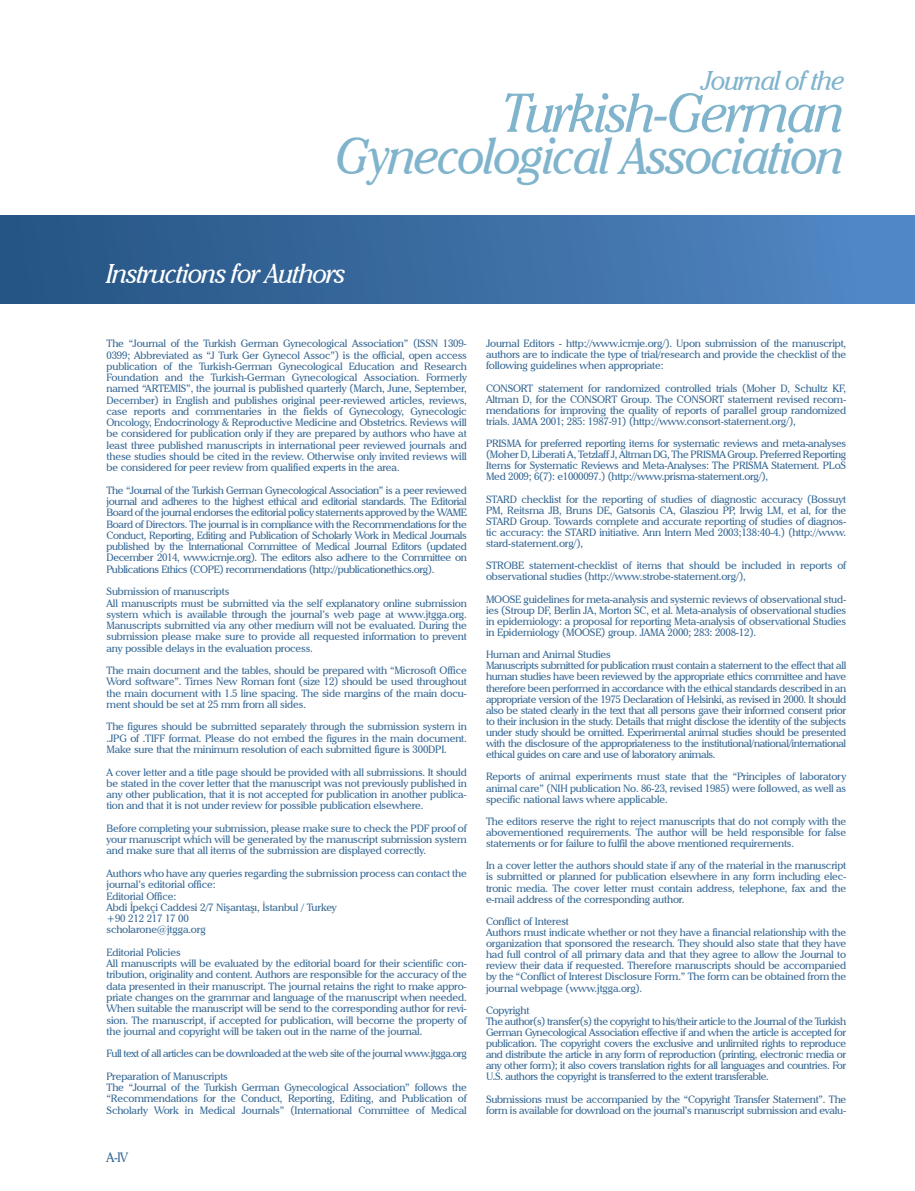
<style>
.page{position:relative;width:915px;height:1191px;background:#fff}
.page>*{position:absolute;margin:0;border:0;box-sizing:border-box;transform-origin:0 0}
.t1{font:italic 54px "Cheltenham IT Cby BT";letter-spacing:-.04em;color:#80b4cc;scale:.94 1}
.t2{font:italic 51px "Cheltenham IT Cby BT";letter-spacing:-.04em;color:#80b4cc;scale:.94 1}
.t3{font:italic 27px "Cheltenham IT Cby BT";letter-spacing:-.04em;color:#fff;scale:.94 1}
.t4{font:italic 27px "Cheltenham IT Cby BT";letter-spacing:-.04em;color:#80b4cc;scale:.94 1}
.t5{font:13.5px "Cheltenham IT Cby BT";color:#366894;scale:.94 1}
.t6{font:10.5px/11.2px "Cheltenham IT Cby BT";letter-spacing:-.02em;color:#366894;text-align:justify}
.t7{font:10.5px/11.1px "Cheltenham IT Cby BT";letter-spacing:-.04em;color:#366894}
.t8{font:10.5px/22.5px "Cheltenham IT Cby BT";letter-spacing:-.05em;color:#366894}
</style>
<div class="page">
<div style="left:0;top:215px;width:914px;height:88px;background:linear-gradient(to right,#255380,#5388c6)"></div>
<h3 class="t4" style="left:701px;top:64px;width:154px">Journal of the</h3>
<h1 class="t1" style="left:501px;top:80px;width:367px">Turkish-German</h1>
<h2 class="t2" style="left:336px;top:125px;width:542px">Gynecological Association</h2>
<h3 class="t3" style="left:106px;top:257px;width:256px">Instructions for Authors</h3>
<p class="t6" style="left:106px;top:338px;width:362px">The “Journal of the Turkish German Gynecological Association” (ISSN 1309- 0399; Abbreviated as “J Turk Ger Gynecol Assoc”) is the official, open access publication of the Turkish-German Gynecological Education and Research Foundation and the Turkish-German Gynecological Association. Formerly named “ARTEMIS”, the journal is published quarterly (March, June, September, December) in English and publishes original peer-reviewed articles, reviews, case reports and commentaries in the fields of Gynecology, Gynecologic Oncology, Endocrinology &amp; Reproductive Medicine and Obstetrics. Reviews will be considered for publication only if they are prepared by authors who have at least three published manuscripts in international peer reviewed journals and these studies should be cited in the review. Otherwise only invited reviews will be considered for peer review from qualified experts in the area.</p>
<p class="t6" style="left:106px;top:484px;width:361px">The “Journal of the Turkish German Gynecological Association” is a peer reviewed journal and adheres to the highest ethical and editorial standards. The Editorial Board of the journal endorses the editorial policy statements approved by the WAME Board of Directors. The journal is in compliance with the Recommendations for the Conduct, Reporting, Editing and Publication of Scholarly Work in Medical Journals published by the International Committee of Medical Journal Editors (updated December 2014, www.icmje.org). The editors also adhere to the Committee on Publications Ethics (COPE) recommendations (http://publicationethics.org).</p>
<p class="t6" style="left:106px;top:586px;width:362px;text-align:left">Submission of manuscripts<br>All manuscripts must be submitted via the self explanatory online submission system which is available through the journal’s web page at www.jtgga.org.<br>Manuscripts submitted via any other medium will not be evaluated. During the submission please make sure to provide all requested information to prevent any possible delays in the evaluation process.</p>
<p class="t6" style="left:106px;top:664px;width:361px">The main document and the tables, should be prepared with “Microsoft Office Word software”. Times New Roman font (size 12) should be used throughout the main document with 1.5 line spacing. The side margins of the main docu&shy;ment should be set at 25 mm from all sides.</p>
<p class="t6" style="left:106px;top:721px;width:361px">The figures should be submitted separately through the submission system in .JPG of .TIFF format. Please do not embed the figures in the main document.<br>Make sure that the minimum resolution of each submitted figure is 300DPI.</p>
<p class="t6" style="left:106px;top:766px;width:362px">A cover letter and a title page should be provided with all submissions. It should be stated in the cover letter that the manuscript was not previously published in any other publication, that it is not accepted for publication in another publica&shy;tion and that it is not under review for possible publication elsewhere.</p>
<p class="t6" style="left:106px;top:822px;width:361px">Before completing your submission, please make sure to check the PDF proof of your manuscript which will be generated by the manuscript submission system and make sure that all items of the submission are displayed correctly.</p>
<p class="t6" style="left:106px;top:867px;width:361px;text-align:left">Authors who have any queries regarding the submission process can contact the journal’s editorial office:<br>Editorial Office:<br>Abdi İpekçi Caddesi 2/7 Nişantaşı, İstanbul / Turkey<br>+90 212 217 17 00<br>scholarone@jtgga.org</p>
<p class="t6" style="left:106px;top:946px;width:362px;text-align:left">Editorial Policies<br>All manuscripts will be evaluated by the editorial board for their scientific con&shy;tribution, originality and content. Authors are responsible for the accuracy of the data presented in their manuscript. The journal retains the right to make appro&shy;priate changes on the grammar and language of the manuscript when needed.<br>When suitable the manuscript will be send to the corresponding author for revi&shy;sion. The manuscript, if accepted for publication, will become the property of the journal and copyright will be taken out in the name of the journal.</p>
<p class="t8" style="left:106px;top:1042px;width:361px">Full text of all articles can be downloaded at the web site of the journal www.jtgga.org<br>Preparation of Manuscripts</p>
<p class="t6" style="left:106px;top:1081px;width:361px">The “Journal of the Turkish German Gynecological Association” follows the “Recommendations for the Conduct, Reporting, Editing, and Publication of Scholarly Work in Medical Journals” (International Committee of Medical</p>
<p class="t5" style="left:106px;top:1148px;width:24px">A-lV</p>
<p class="t6" style="left:486px;top:338px;width:362px">Journal Editors - http://www.icmje.org/). Upon submission of the manuscript, authors are to indicate the type of trial/research and provide the checklist of the following guidelines when appropriate:</p>
<p class="t6" style="left:486px;top:382px;width:361px">CONSORT statement for randomized controlled trials (Moher D, Schultz KF, Altman D, for the CONSORT Group. The CONSORT statement revised recom&shy;mendations for improving the quality of reports of parallel group randomized trials. JAMA 2001; 285: 1987-91) (http://www.consort-statement.org/),</p>
<p class="t6" style="left:486px;top:438px;width:361px">PRISMA for preferred reporting items for systematic reviews and meta-analyses (Moher D, Liberati A, Tetzlaff J, Altman DG, The PRISMA Group. Preferred Reporting Items for Systematic Reviews and Meta-Analyses: The PRISMA Statement. PLoS Med 2009; 6(7): e1000097.) (http://www.prisma-statement.org/),</p>
<p class="t6" style="left:486px;top:493px;width:362px">STARD checklist for the reporting of studies of diagnostic accuracy (Bossuyt PM, Reitsma JB, Bruns DE, Gatsonis CA, Glasziou PP, Irwig LM, et al, for the STARD Group. Towards complete and accurate reporting of studies of diagnos&shy;tic accuracy: the STARD initiative. Ann Intern Med 2003;138:40-4.) (http://www. stard-statement.org/),</p>
<p class="t6" style="left:486px;top:560px;width:362px">STROBE statement-checklist of items that should be included in reports of observational studies (http://www.strobe-statement.org/),</p>
<p class="t6" style="left:486px;top:593px;width:361px">MOOSE guidelines for meta-analysis and systemic reviews of observational stud&shy;ies (Stroup DF, Berlin JA, Morton SC, et al. Meta-analysis of observational studies in epidemiology: a proposal for reporting Meta-analysis of observational Studies in Epidemiology (MOOSE) group. JAMA 2000; 283: 2008-12).</p>
<p class="t7" style="left:486px;top:649px;width:362px">Human and Animal Studies<br>Manuscripts submitted for publication must contain a statement to the effect that all human studies have been reviewed by the appropriate ethics committee and have therefore been performed in accordance with the ethical standards described in an appropriate version of the 1975 Declaration of Helsinki, as revised in 2000. It should also be stated clearly in the text that all persons gave their informed consent prior to their inclusion in the study. Details that might disclose the identity of the subjects under study should be omitted. Experimental animal studies should be presented with the disclosure of the appropriateness to the institutional/national/international ethical guides on care and use of laboratory animals.</p>
<p class="t6" style="left:486px;top:771px;width:361px">Reports of animal experiments must state that the “Principles of laboratory animal care” (NIH publication No. 86-23, revised 1985) were followed, as well as specific national laws where applicable.</p>
<p class="t6" style="left:486px;top:815px;width:361px">The editors reserve the right to reject manuscripts that do not comply with the abovementioned requirements. The author will be held responsible for false statements or for failure to fulfil the above mentioned requirements.</p>
<p class="t6" style="left:486px;top:860px;width:361px">In a cover letter the authors should state if any of the material in the manuscript is submitted or planned for publication elsewhere in any form including elec&shy;tronic media. The cover letter must contain address, telephone, fax and the e-mail address of the corresponding author.</p>
<p class="t6" style="left:486px;top:915px;width:361px;text-align:left">Conflict of Interest<br>Authors must indicate whether or not they have a financial relationship with the organization that sponsored the research. They should also state that they have had full control of all primary data and that they agree to allow the Journal to review their data if requested. Therefore manuscripts should be accompanied by the “Conflict of Interest Disclosure Form.” The form can be obtained from the journal webpage (www.jtgga.org).</p>
<p class="t7" style="left:486px;top:1004px;width:361px">Copyright<br>The author(s) transfer(s) the copyright to his/their article to the Journal of the Turkish German Gynecological Association effective if and when the article is accepted for publication. The copyright covers the exclusive and unlimited rights to reproduce and distribute the article in any form of reproduction (printing, electronic media or any other form); it also covers translation rights for all languages and countries. For U.S. authors the copyright is transferred to the extent transferable.</p>
<p class="t6" style="left:486px;top:1093px;width:361px">Submissions must be accompanied by the “Copyright Transfer Statement”. The form is available for download on the journal’s manuscript submission and evalu-</p>
</div>
